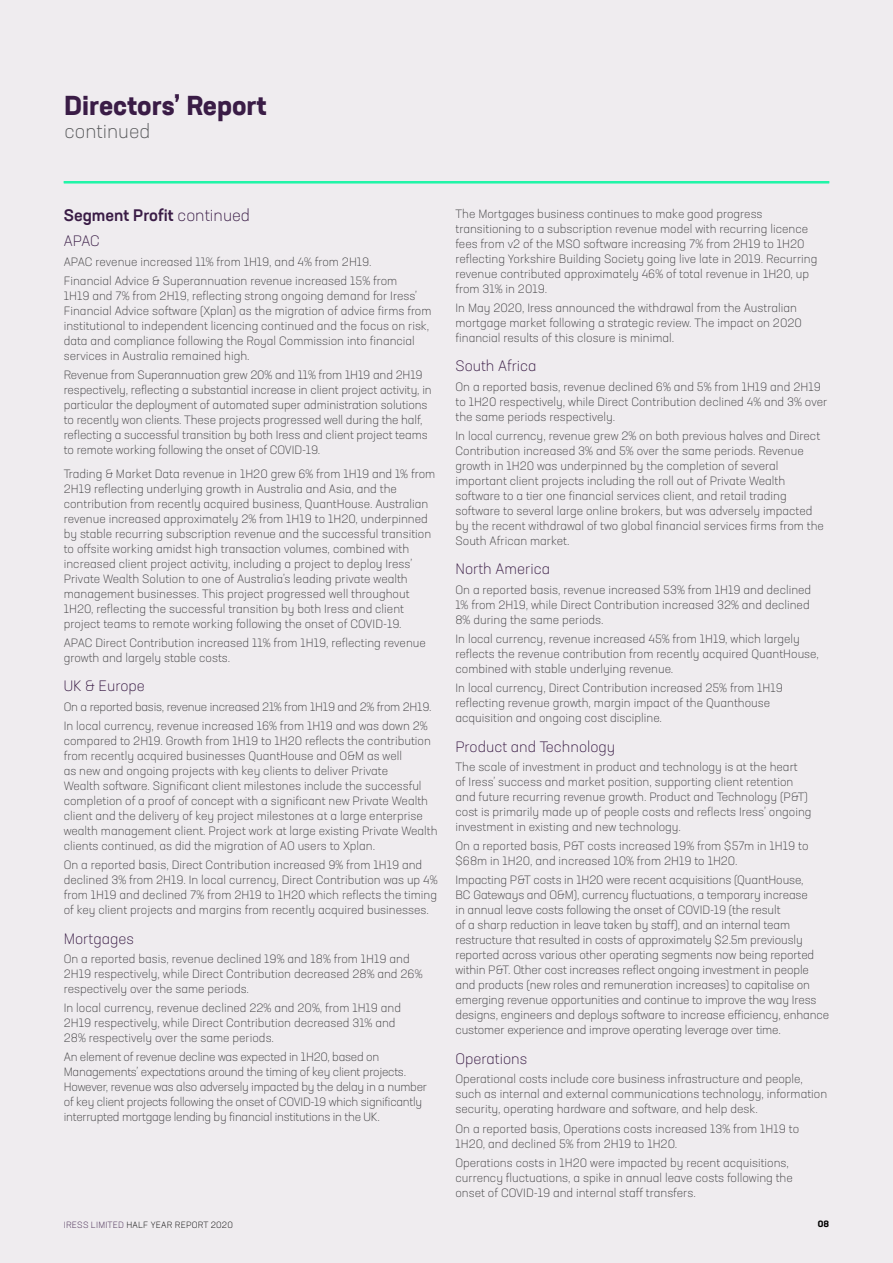
<style>
.page{position:relative;width:893px;height:1263px;background:#efecef}
.page>*{position:absolute;margin:0;border:0;box-sizing:border-box;transform-origin:0 0}
.t1{font:700 27px "Neusa Next Std";color:#3a1c46}
.t2{font:300 19.5px "Neusa Next Std";color:#58595b}
.t3{font:500 16.5px "Neusa Next Std";color:#3a1c46}
.t4{font:300 15px "Neusa Next Std";color:#3a1c46}
.t5{font:300 12px/15px "Neusa Next Std";color:#414042}
.t6{font:300 12px/15px "Neusa Next Std";letter-spacing:-.02em;color:#414042}
.t7{font:300 9px "Neusa Next Std";letter-spacing:.02em;color:#000}
.t8{font:700 9px "Neusa Next Std";color:#000}
.s1{font-weight:300}
.s2{color:#3a1c46}
</style>
<div class="page">
<hr style="left:64px;top:181px;width:765px;height:2px;background:#21f5a8">
<h1 class="t1" style="left:65px;top:88px;width:204px">Directors’ Report</h1>
<h2 class="t2" style="left:65px;top:119px;width:87px">continued</h2>
<h3 class="t3" style="left:64px;top:205px;width:188px">Segment Profit <span class="s1">continued</span></h3>
<p class="t4" style="left:64px;top:232px;width:38px">APAC</p>
<p class="t5" style="left:64px;top:252px;width:335px;line-height:19.2px">APAC revenue increased 11% from 1H19, and 4% from 2H19.<br>Financial Advice &amp; Superannuation revenue increased 15% from</p>
<p class="t5" style="left:64px;top:288px;width:369px">1H19 and 7% from 2H19, reflecting strong ongoing demand for Iress’ Financial Advice software (Xplan) as the migration of advice firms from institutional to independent licencing continued and the focus on risk, data and compliance following the Royal Commission into financial services in Australia remained high.</p>
<p class="t5" style="left:64px;top:367px;width:369px">Revenue from Superannuation grew 20% and 11% from 1H19 and 2H19 respectively, reflecting a substantial increase in client project activity, in particular the deployment of automated super administration solutions to recently won clients. These projects progressed well during the half, reflecting a successful transition by both Iress and client project teams to remote working following the onset of COVID-19.</p>
<p class="t5" style="left:64px;top:466px;width:373px">Trading &amp; Market Data revenue in 1H20 grew 6% from 1H19 and 1% from 2H19 reflecting underlying growth in Australia and Asia, and the contribution from recently acquired business, QuantHouse. Australian revenue increased approximately 2% from 1H19 to 1H20, underpinned by stable recurring subscription revenue and the successful transition to offsite working amidst high transaction volumes, combined with increased client project activity, including a project to deploy Iress’ Private Wealth Solution to one of Australia’s leading private wealth management businesses. This project progressed well throughout 1H20, reflecting the successful transition by both Iress and client project teams to remote working following the onset of COVID-19.</p>
<p class="t5" style="left:64px;top:635px;width:364px">APAC Direct Contribution increased 11% from 1H19, reflecting revenue growth and largely stable costs.</p>
<p class="t4" style="left:64px;top:677px;width:83px">UK &amp; Europe</p>
<p class="t6" style="left:64px;top:697px;width:369px;line-height:19.2px">On a reported basis, revenue increased 21% from 1H19 and 2% from 2H19.<br>In local currency, revenue increased 16% from 1H19 and was down 2%</p>
<p class="t5" style="left:64px;top:733px;width:375px">compared to 2H19. Growth from 1H19 to 1H20 reflects the contribution from recently acquired businesses QuantHouse and O&amp;M as well<br>as new and ongoing projects with key clients to deliver Private<br>Wealth software. Significant client milestones include the successful completion of a proof of concept with a significant new Private Wealth client and the delivery of key project milestones at a large enterprise wealth management client. Project work at large existing Private Wealth clients continued, as did the migration of AO users to Xplan.</p>
<p class="t5" style="left:64px;top:857px;width:375px">On a reported basis, Direct Contribution increased 9% from 1H19 and declined 3% from 2H19. In local currency, Direct Contribution was up 4% from 1H19 and declined 7% from 2H19 to 1H20 which reflects the timing of key client projects and margins from recently acquired businesses.</p>
<p class="t4" style="left:64px;top:929px;width:72px">Mortgages</p>
<p class="t5" style="left:64px;top:951px;width:360px">On a reported basis, revenue declined 19% and 18% from 1H19 and<br>2H19 respectively, while Direct Contribution decreased 28% and 26% respectively over the same periods.</p>
<p class="t5" style="left:64px;top:1000px;width:339px">In local currency, revenue declined 22% and 20%, from 1H19 and<br>2H19 respectively, while Direct Contribution decreased 31% and<br>28% respectively over the same periods.</p>
<p class="t6" style="left:64px;top:1049px;width:365px">An element of revenue decline was expected in 1H20, based on Managements’ expectations around the timing of key client projects.<br>However, revenue was also adversely impacted by the delay in a number of key client projects following the onset of COVID-19 which significantly interrupted mortgage lending by financial institutions in the UK.</p>
<p class="t7" style="left:64px;top:1219px;width:171px"><span class="s2">IRESS LIMITED</span> HALF YEAR REPORT 2020</p>
<p class="t5" style="left:455px;top:206px;width:363px">The Mortgages business continues to make good progress transitioning to a subscription revenue model with recurring licence fees from v2 of the MSO software increasing 7% from 2H19 to 1H20 reflecting Yorkshire Building Society going live late in 2019. Recurring revenue contributed approximately 46% of total revenue in 1H20, up from 31% in 2019.</p>
<p class="t5" style="left:455px;top:300px;width:348px">In May 2020, Iress announced the withdrawal from the Australian mortgage market following a strategic review. The impact on 2020 financial results of this closure is minimal.</p>
<p class="t4" style="left:455px;top:357px;width:83px">South Africa</p>
<p class="t5" style="left:455px;top:379px;width:373px">On a reported basis, revenue declined 6% and 5% from 1H19 and 2H19 to 1H20 respectively, while Direct Contribution declined 4% and 3% over the same periods respectively.</p>
<p class="t5" style="left:455px;top:428px;width:370px">In local currency, revenue grew 2% on both previous halves and Direct Contribution increased 3% and 5% over the same periods. Revenue growth in 1H20 was underpinned by the completion of several important client projects including the roll out of Private Wealth software to a tier one financial services client, and retail trading software to several large online brokers, but was adversely impacted by the recent withdrawal of two global financial services firms from the South African market.</p>
<p class="t4" style="left:455px;top:560px;width:96px">North America</p>
<p class="t5" style="left:455px;top:582px;width:357px">On a reported basis, revenue increased 53% from 1H19 and declined<br>1% from 2H19, while Direct Contribution increased 32% and declined<br>8% during the same periods.</p>
<p class="t5" style="left:455px;top:631px;width:365px">In local currency, revenue increased 45% from 1H19, which largely reflects the revenue contribution from recently acquired QuantHouse, combined with stable underlying revenue.</p>
<p class="t5" style="left:455px;top:680px;width:329px">In local currency, Direct Contribution increased 25% from 1H19 reflecting revenue growth, margin impact of the Quanthouse acquisition and ongoing cost discipline.</p>
<p class="t4" style="left:455px;top:737px;width:161px">Product and Technology</p>
<p class="t5" style="left:455px;top:759px;width:358px">The scale of investment in product and technology is at the heart<br>of Iress’ success and market position, supporting client retention and future recurring revenue growth. Product and Technology (P&amp;T) cost is primarily made up of people costs and reflects Iress’ ongoing investment in existing and new technology.</p>
<p class="t5" style="left:455px;top:838px;width:355px">On a reported basis, P&amp;T costs increased 19% from $57m in 1H19 to $68m in 1H20, and increased 10% from 2H19 to 1H20.</p>
<p class="t5" style="left:455px;top:873px;width:375px">Impacting P&amp;T costs in 1H20 were recent acquisitions (QuantHouse,<br>BC Gateways and O&amp;M), currency fluctuations, a temporary increase<br>in annual leave costs following the onset of COVID-19 (the result<br>of a sharp reduction in leave taken by staff), and an internal team restructure that resulted in costs of approximately $2.5m previously reported across various other operating segments now being reported within P&amp;T. Other cost increases reflect ongoing investment in people and products (new roles and remuneration increases) to capitalise on emerging revenue opportunities and continue to improve the way Iress designs, engineers and deploys software to increase efficiency, enhance customer experience and improve operating leverage over time.</p>
<p class="t4" style="left:455px;top:1049px;width:73px">Operations</p>
<p class="t5" style="left:455px;top:1071px;width:373px">Operational costs include core business infrastructure and people, such as internal and external communications technology, information security, operating hardware and software, and help desk.</p>
<p class="t5" style="left:455px;top:1121px;width:345px">On a reported basis, Operations costs increased 13% from 1H19 to<br>1H20, and declined 5% from 2H19 to 1H20.</p>
<p class="t5" style="left:455px;top:1155px;width:339px">Operations costs in 1H20 were impacted by recent acquisitions, currency fluctuations, a spike in annual leave costs following the onset of COVID-19 and internal staff transfers.</p>
<p class="t8" style="left:818px;top:1218px;width:13px">08</p>
</div>
